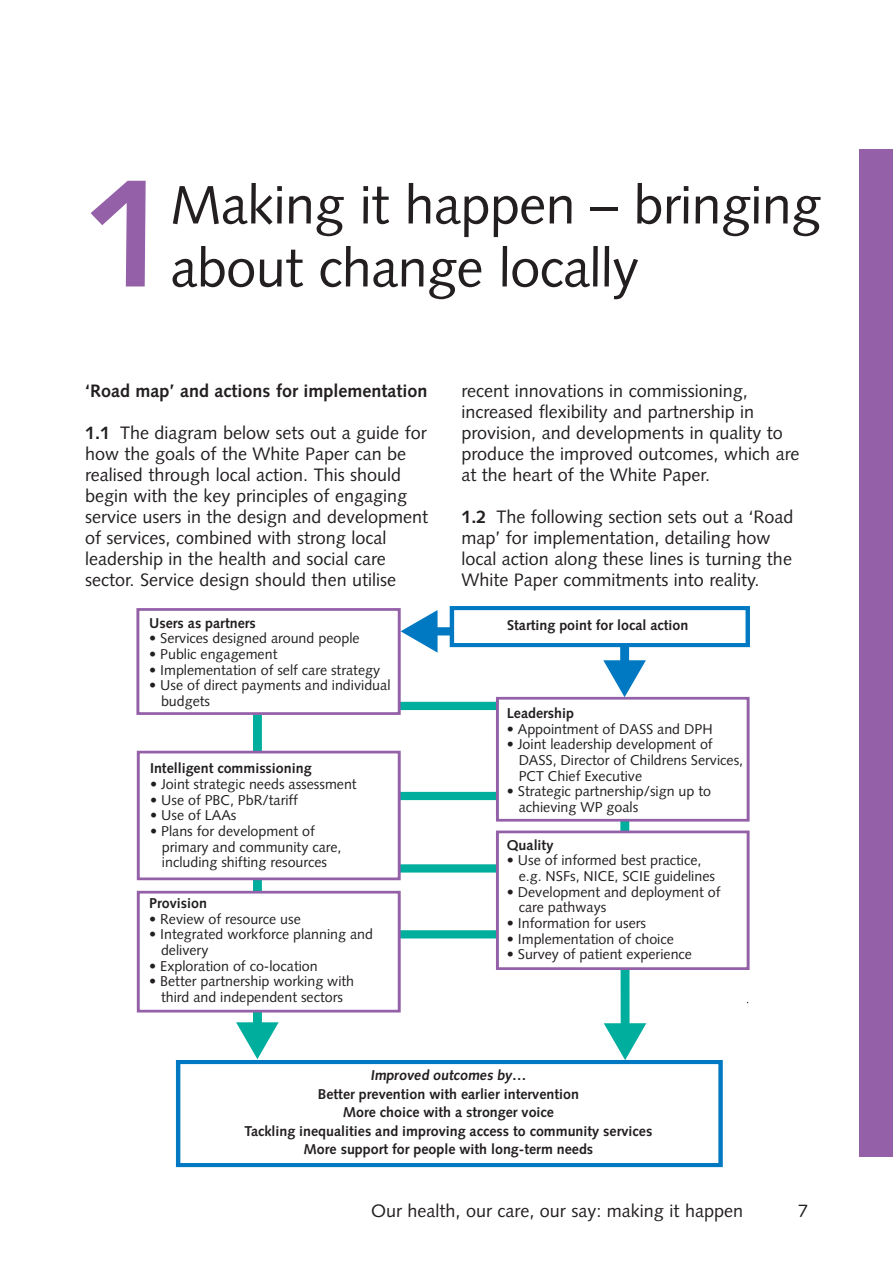
<style>
.page{position:relative;width:893px;height:1263px;background:#fff}
.page>*{position:absolute;margin:0;border:0;box-sizing:border-box;transform-origin:0 0}
.t1{font:700 155.1px "Syntax";color:#9460a8}
.t2{font:54px/63px "Syntax";letter-spacing:-.01em;color:#231f20}
.t3{font:18px/21px "Syntax";color:#231f20}
.t4{font:700 18px "Syntax";color:#231f20}
.t5{font:14.25px/15.8px "Syntax";color:#231f20}
.t6{font:700 14.25px/18.6px "Syntax";color:#231f20;text-align:center}
.t7{font:italic 700 14.25px "Syntax";color:#231f20}
.s1{font-weight:700}
</style>
<div class="page">
<div style="left:859px;top:149px;width:34px;height:1008px;background:#9460a8"></div>
<div style="left:253px;top:719px;width:9px;height:309px;background:#00ae9e"></div>
<svg style="left:236px;top:1022px;width:43px;height:37px"></svg>
<div style="left:620px;top:634px;width:9px;height:32px;background:#0079c2"></div>
<svg style="left:603px;top:660px;width:43px;height:400px"></svg>
<div style="left:431px;top:627px;width:33px;height:9px;background:#0079c2"></div>
<svg style="left:401px;top:610px;width:37px;height:43px"></svg>
<div style="left:404px;top:702px;width:93px;height:8px;background:#00ae9e"></div>
<div style="left:390px;top:792px;width:107px;height:8px;background:#00ae9e"></div>
<div style="left:393px;top:864px;width:104px;height:9px;background:#00ae9e"></div>
<div style="left:387px;top:930px;width:110px;height:9px;background:#00ae9e"></div>
<div style="left:176px;top:1060px;width:547px;height:107px;border:4px solid #0079c2"></div>
<div style="left:138px;top:892px;width:261px;height:119px;background:#fff"></div>
<div style="left:137px;top:891px;width:264px;height:121px;border:3px solid #9460a8"></div>
<div style="left:497px;top:698px;width:251px;height:122px;background:#fff"></div>
<div style="left:496px;top:697px;width:253px;height:125px;border:3px solid #9460a8"></div>
<div style="left:138px;top:752px;width:261px;height:127px;background:#fff"></div>
<div style="left:137px;top:751px;width:264px;height:129px;border:3px solid #9460a8"></div>
<div style="left:497px;top:832px;width:251px;height:137px;background:#fff"></div>
<div style="left:496px;top:830px;width:253px;height:140px;border:3px solid #9460a8"></div>
<div style="left:452px;top:608px;width:296px;height:37px;background:#fff"></div>
<div style="left:450px;top:606px;width:300px;height:41px;border:4px solid #0079c2"></div>
<div style="left:136px;top:608px;width:265px;height:107px;border:3px solid #9460a8"></div>
<h1 class="t1" style="left:84px;top:170px;width:88px">1</h1>
<h2 class="t2" style="left:170px;top:178px;width:652px">Making it happen – bringing about change locally</h2>
<p class="t4" style="left:85px;top:383px;width:344px">‘Road map’ and actions for implementation</p>
<p class="t3" style="left:85px;top:424px;width:345px"><span class="s1">1.1</span> The diagram below sets out a guide for how the goals of the White Paper can be realised through local action. This should begin with the key principles of engaging service users in the design and development of services, combined with strong local leadership in the health and social care sector. Service design should then utilise</p>
<p class="t6" style="left:149px;top:615px;width:108px">User as partners</p>
<p class="t5" style="left:149px;top:632px;width:212px">• Services designed around people</p>
<p class="t5" style="left:149px;top:648px;width:130px">• Public engagement</p>
<p class="t5" style="left:149px;top:663px;width:233px">• Implementation of self care strategy</p>
<p class="t5" style="left:161px;top:679px;width:231px;text-indent:-12px">• Use of direct payments and individual budgets</p>
<p class="t6" style="left:154px;top:760px;width:159px">nte gent commi sioning</p>
<p class="t5" style="left:150px;top:777px;width:208px">• Joint strategic needs assessment</p>
<p class="t5" style="left:150px;top:793px;width:149px">• Use of PBC, PbR/tariff</p>
<p class="t5" style="left:150px;top:809px;width:88px">• Use of LAAs</p>
<p class="t5" style="left:162px;top:824px;width:177px;text-indent:-12px">• Plans for development of primary and community care including shifting resources</p>
<p class="t6" style="left:149px;top:895px;width:59px">Provision</p>
<p class="t5" style="left:149px;top:912px;width:153px">• Review of resource use</p>
<p class="t5" style="left:161px;top:928px;width:214px;text-indent:-12px">• Integrated workforce planning and delivery</p>
<p class="t5" style="left:149px;top:959px;width:170px">• Exploration of co-location</p>
<p class="t5" style="left:149px;top:975px;width:207px;text-align:center">• Better partnership working with third and independent sectors</p>
<p class="t3" style="left:461px;top:382px;width:340px">recent innovations in commissioning, increased flexibility and partnership in provision, and developments in quality to produce the improved outcomes, which are at the heart of the White Paper.</p>
<p class="t3" style="left:461px;top:508px;width:334px"><span class="s1">1.2</span> The following section sets out a ‘Road map’ for implementation, detailing how local action along these lines is turning the White Paper commitments into reality.</p>
<p class="t6" style="left:507px;top:617px;width:183px">Starting point for local action</p>
<p class="t6" style="left:507px;top:705px;width:69px">Leadership</p>
<p class="t5" style="left:507px;top:722px;width:207px">• Appointment of DASS and DPH</p>
<p class="t5" style="left:519px;top:738px;width:226px;text-indent:-12px">• Joint leadership development of<br>DASS, Director of Childrens Services,<br>PCT Chief Executive</p>
<p class="t5" style="left:519px;top:785px;width:194px;text-indent:-12px">• Strategic partnership/sign up to achieving WP goals</p>
<p class="t6" style="left:507px;top:837px;width:48px">Quality</p>
<p class="t5" style="left:519px;top:854px;width:198px;text-indent:-12px">• Use of informed best practice, e.g. NSFs, NICE, SCIE guidelines</p>
<p class="t5" style="left:519px;top:885px;width:199px;text-indent:-12px">• Development and deployment o care pathways</p>
<p class="t5" style="left:507px;top:916px;width:141px">• Information for users</p>
<p class="t5" style="left:507px;top:932px;width:169px">• Implementation of choice</p>
<p class="t5" style="left:507px;top:948px;width:187px">• Survey of patient experience</p>
<p class="t7" style="left:374px;top:1069px;width:153px">mproved outcomes by…</p>
<p class="t6" style="left:244px;top:1086px;width:409px">Better prevention with earlier intervention<br>More choice with a stronge voice<br>Tackling inequalities and improving acce s to community services More support for people with long-term needs</p>
<p class="t3" style="left:371px;top:1202px;width:373px">Our health, our care, our say: making it happen</p>
<p class="t3" style="left:798px;top:1202px;width:12px">7</p>
</div>
